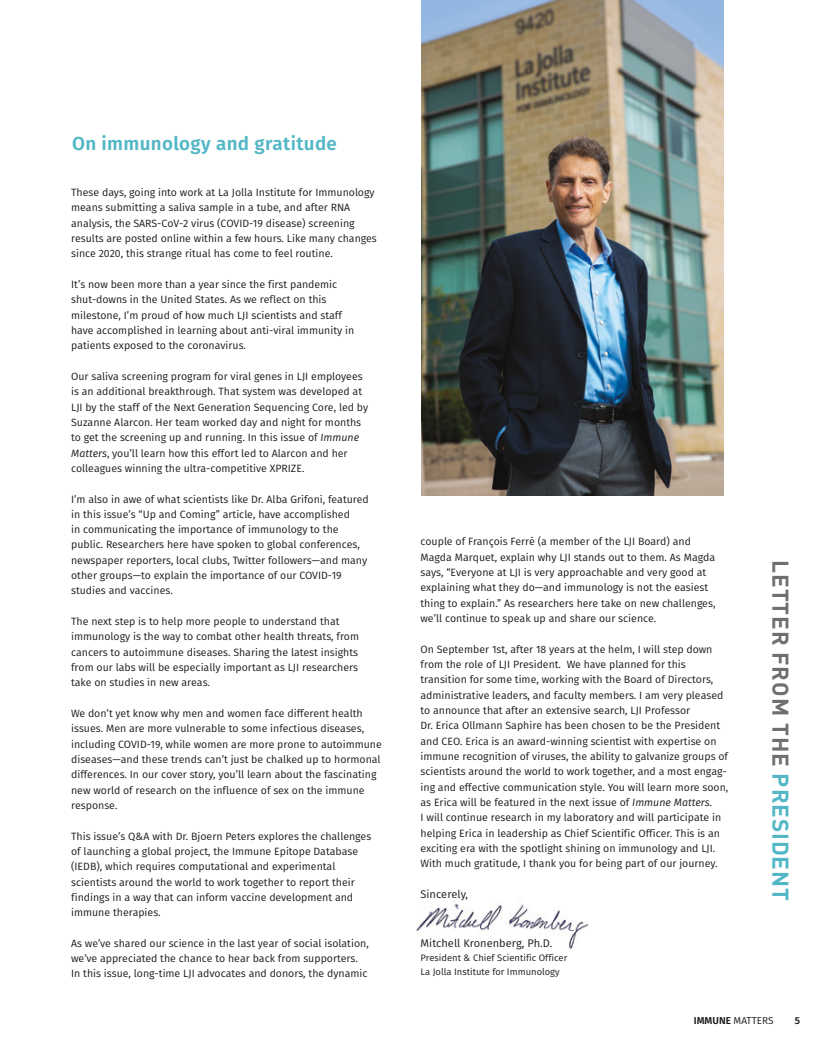
<style>
.page{position:relative;width:833px;height:1058px;background:#fff}
.page>*{position:absolute;margin:0;border:0;box-sizing:border-box;transform-origin:0 0}
.t1{font:700 22.5px "DIN";letter-spacing:.04em;color:#6e6f6f}
.t2{font:600 18.75px "Fira Sans";letter-spacing:.02em;color:#53b7c6}
.t3{font:11.12px "Fira Sans";color:#1c1b1a}
.t4{font:10.5px/15.4px "Fira Sans";color:#1c1b1a}
.t5{font:10px "Fira Sans";color:#1c1b1a}
.t6{font:600 10px "Fira Sans";color:#1c1b1a}
.t7{font:9.38px/13.8px "Fira Sans";color:#1c1b1a}
.s1{font-style:italic}
.s2{color:#53b7c6}
.s3{font-weight:600}
</style>
<div class="page">
<img style="left:421px;top:0;width:302px;height:495px">
<img style="left:416px;top:901px;width:173px;height:49px">
<h2 class="t2" style="left:72px;top:131px;width:266px">On immunology and gratitude</h2>
<p class="t4" style="left:71px;top:185px;width:307px">These days, going into work at La Jolla Institute for Immunology means submitting a saliva sample in a tube, and after RNA analysis, the SARS-CoV-2 virus (COVID-19 disease) screening results are posted online within a few hours. Like many changes since 2020, this strange ritual has come to feel routine.</p>
<p class="t4" style="left:71px;top:277px;width:284px">It’s now been more than a year since the first pandemic shut-downs in the United States. As we reflect on this milestone, I’m proud of how much LJI scientists and staff have accomplished in learning about anti-viral immunity in patients exposed to the coronavirus.</p>
<p class="t4" style="left:71px;top:368px;width:298px">Our saliva screening program for viral genes in LJI employees is an additional breakthrough. That system was developed at LJI by the staff of the Next Generation Sequencing Core, led by Suzanne Alarcon. Her team worked day and night for months to get the screening up and running. In this issue of <span class="s1">Immune Matters</span>, you’ll learn how this effort led to Alarcon and her colleagues winning the ultra-competitive XPRIZE.</p>
<p class="t4" style="left:71px;top:491px;width:299px">I’m also in awe of what scientists like Dr. Alba Grifoni, featured in this issue’s “Up and Coming” article, have accomplished<br>in communicating the importance of immunology to the public. Researchers here have spoken to global conferences, newspaper reporters, local clubs, Twitter followers—and many other groups—to explain the importance of our COVID-19 studies and vaccines.</p>
<p class="t4" style="left:71px;top:613px;width:289px">The next step is to help more people to understand that immunology is the way to combat other health threats, from cancers to autoimmune diseases. Sharing the latest insights from our labs will be especially important as LJI researchers take on studies in new areas.</p>
<p class="t4" style="left:71px;top:705px;width:312px">We don’t yet know why men and women face different health issues. Men are more vulnerable to some infectious diseases, including COVID-19, while women are more prone to autoimmune diseases—and these trends can’t just be chalked up to hormonal differences. In our cover story, you’ll learn about the fascinating new world of research on the influence of sex on the immune response.</p>
<p class="t4" style="left:71px;top:828px;width:301px">This issue’s Q&amp;A with Dr. Bjoern Peters explores the challenges of launching a global project, the Immune Epitope Database (IEDB), which requires computational and experimental scientists around the world to work together to report their findings in a way that can inform vaccine development and immune therapies.</p>
<p class="t4" style="left:71px;top:935px;width:299px">As we’ve shared our science in the last year of social isolation, we’ve appreciated the chance to hear back from supporters.<br>In this issue, long-time LJI advocates and donors, the dynamic</p>
<p class="t4" style="left:420px;top:534px;width:296px">couple of François Ferré (a member of the LJI Board) and Magda Marquet, explain why LJI stands out to them. As Magda says, “Everyone at LJI is very approachable and very good at explaining what they do—and immunology is not the easiest thing to explain.” As researchers here take on new challenges, we’ll continue to speak up and share our science.</p>
<p class="t4" style="left:420px;top:641px;width:309px">On September 1st, after 18 years at the helm, I will step down from the role of LJI President. We have planned for this transition for some time, working with the Board of Directors, administrative leaders, and faculty members. I am very pleased to announce that after an extensive search, LJI Professor<br>Dr. Erica Ollmann Saphire has been chosen to be the President and CEO. Erica is an award-winning scientist with expertise on immune recognition of viruses, the ability to galvanize groups of scientists around the world to work together, and a most engag&shy;ing and effective communication style. You will learn more soon, as Erica will be featured in the next issue of <span class="s1">Immune Matters</span>.<br>I will continue research in my laboratory and will participate in helping Erica in leadership as Chief Scientific Officer. This is an exciting era with the spotlight shining on immunology and LJI.<br>With much gratitude, I thank you for being part of our journey.</p>
<p class="t3" style="left:420px;top:886px;width:49px">Sincerely,</p>
<p class="t3" style="left:420px;top:935px;width:133px">Mitchell Kronenberg, Ph.D.</p>
<p class="t7" style="left:420px;top:950px;width:148px">President &amp; Chief Scientific Officer<br>La Jolla Institute for Immunology</p>
<h1 class="t1" style="left:795px;top:560px;width:342px;rotate:90deg">LETTER FROM THE <span class="s2">PRESIDENT</span></h1>
<p class="t5" style="left:693px;top:1013px;width:81px"><span class="s3">IMMUNE</span> MATTERS</p>
<p class="t6" style="left:794px;top:1013px;width:7px">5</p>
</div>
